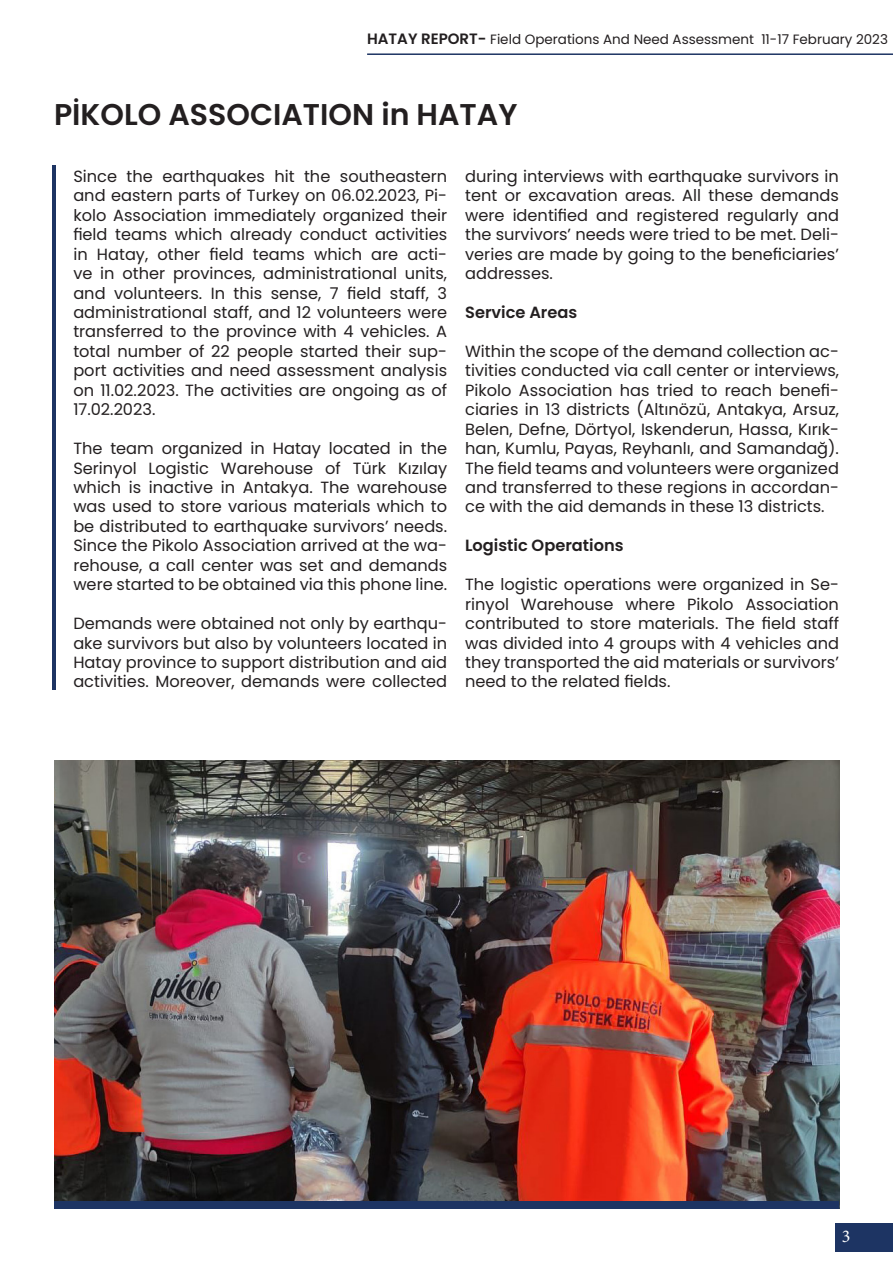
<style>
.page{position:relative;width:893px;height:1263px;background:#fff}
.page>*{position:absolute;margin:0;border:0;box-sizing:border-box;transform-origin:0 0}
.t1{font:600 30px "Poppins";color:#231f20}
.t2{font:18px "Minion Pro";color:#fff}
.t3{font:16.2px/19.5px "Poppins";color:#231f20;text-align:justify}
.t4{font:600 16.2px "Poppins";color:#231f20}
.t5{font:13.5px "Poppins";color:#231f20}
.s1{font-weight:600;font-size:15px}
</style>
<div class="page">
<hr style="left:367px;top:53px;width:526px;height:2px;background:#1d3463">
<div style="left:836px;top:1223px;width:57px;height:29px;background:#1d3463"></div>
<img style="left:54px;top:760px;width:786px;height:449px">
<hr style="left:52px;top:165px;width:4px;height:525px;background:#1d3463">
<div style="left:54px;top:1201px;width:785px;height:8px;background:#1d3463"></div>
<p class="t5" style="left:367px;top:31px;width:522px"><span class="s1">HATAY REPORT-</span> Field Operations And Need Assessment 11-17 February 2023</p>
<p class="t1" style="left:54px;top:97px;width:465px">PİKOLO ASSOCIATION in HATAY</p>
<p class="t3" style="left:73px;top:167px;width:375px">Since the earthquakes hit the southeastern and eastern parts of Turkey on 06.02.2023, Pi&shy;kolo Association immediately organized their field teams which already conduct activities in Hatay, other field teams which are acti&shy;ve in other provinces, administrational units, and volunteers. In this sense, 7 field staff, 3 administrational staff, and 12 volunteers were transferred to the province with 4 vehicles. A total number of 22 people started their sup&shy;port activities and need assessment analysis on 11.02.2023. The activities are ongoing as of 17.02.2023.</p>
<p class="t3" style="left:73px;top:439px;width:375px">The team organized in Hatay located in the Serinyol Logistic Warehouse of Türk Kızılay which is inactive in Antakya. The warehouse was used to store various materials which to be distributed to earthquake survivors’ needs.<br>Since the Pikolo Association arrived at the wa&shy;rehouse, a call center was set and demands were started to be obtained via this phone line.</p>
<p class="t3" style="left:73px;top:614px;width:375px">Demands were obtained not only by earthqu&shy;ake survivors but also by volunteers located in Hatay province to support distribution and aid activities. Moreover, demands were collected</p>
<p class="t3" style="left:465px;top:167px;width:375px">during interviews with earthquake survivors in tent or excavation areas. All these demands were identified and registered regularly and the survivors’ needs were tried to be met. Deli&shy;veries are made by going to the beneficiaries’ addresses.</p>
<p class="t4" style="left:465px;top:303px;width:114px">Service Areas</p>
<p class="t3" style="left:465px;top:342px;width:375px">Within the scope of the demand collection ac&shy;tivities conducted via call center or interviews, Pikolo Association has tried to reach benefi&shy;ciaries in 13 districts (Altınözü, Antakya, Arsuz, Belen, Defne, Dörtyol, Iskenderun, Hassa, Kırık&shy;han, Kumlu, Payas, Reyhanlı, and Samandağ).<br>The field teams and volunteers were organized and transferred to these regions in accordan&shy;ce with the aid demands in these 13 districts.</p>
<p class="t4" style="left:465px;top:536px;width:160px">Logistic Operations</p>
<p class="t3" style="left:465px;top:575px;width:375px">The logistic operations were organized in Se&shy;rinyol Warehouse where Pikolo Association contributed to store materials. The field staff was divided into 4 groups with 4 vehicles and they transported the aid materials or survivors’ need to the related fields.</p>
<p class="t2" style="left:842px;top:1225px;width:10px">3</p>
</div>
